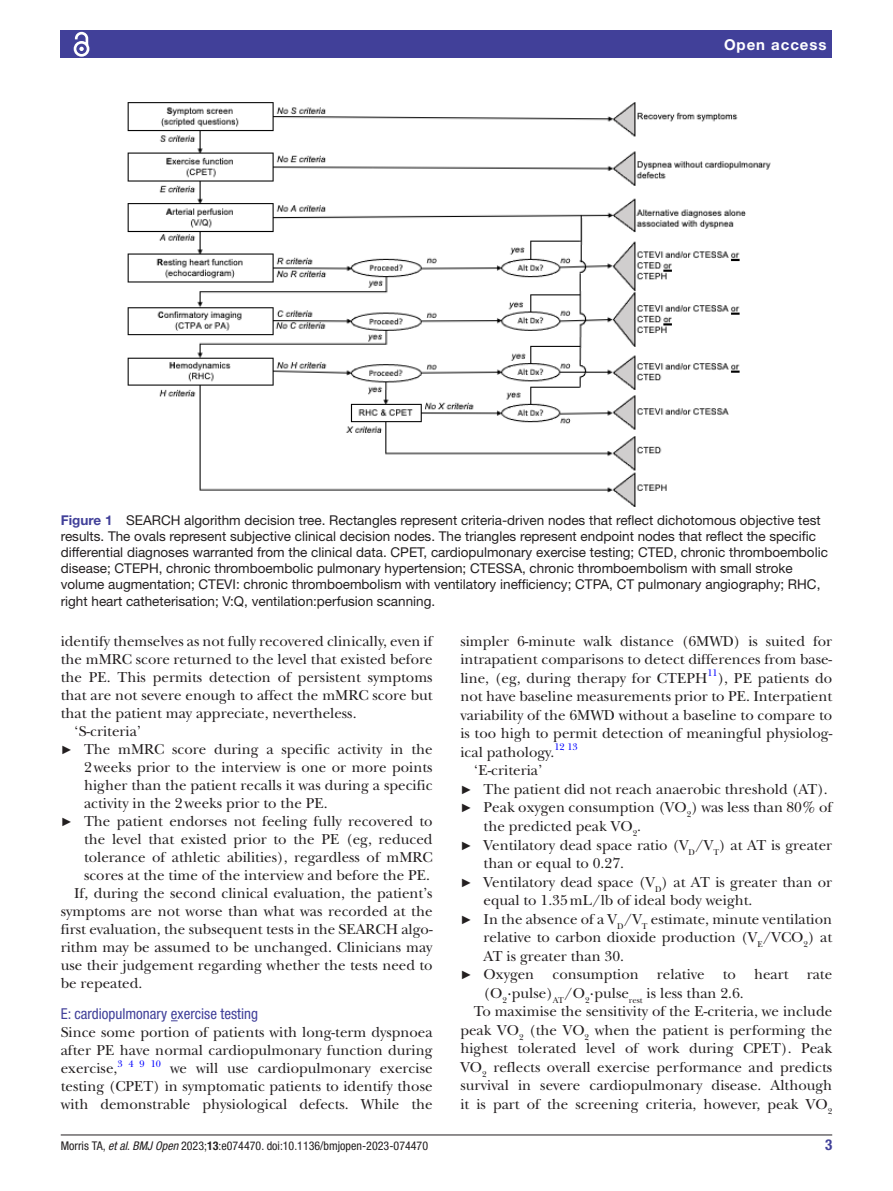
<style>
.page{position:relative;width:893px;height:1191px;background:#fff}
.page>*{position:absolute;margin:0;border:0;box-sizing:border-box;transform-origin:0 0}
.t1{font:15px/18px "New Baskerville";color:#231f20;text-align:justify}
.t2{font:condensed 15px "Helvetica Neue LT Std";color:#414099}
.t3{font:700 15px "Helvetica Neue LT Std";letter-spacing:.065em;color:#fff}
.t4{font:700 condensed 15px "Helvetica Neue LT Std";color:#414099}
.t5{font:13.5px/16.2px "Helvetica Neue LT Std";color:#231f20}
.t6{font:condensed 12px "Helvetica Neue LT Std";color:#231f20}
.t7{font:9.9px "New Baskerville";color:#00f}
.s1{font-weight:700;color:#414099}
.s2{font-family:"Arial";font-size:12px}
.s3{font-style:italic}
.s4{font-weight:700}
</style>
<div class="page">
<hr style="left:61px;top:1134px;width:771px;height:1px;background:#231f20">
<div style="left:61px;top:31px;width:771px;height:27px;background:#414099"></div>
<svg style="left:73px;top:31px;width:17px;height:26px"></svg>
<img style="left:127px;top:102px;width:644px;height:405px">
<p class="t3" style="left:724px;top:35px;width:104px">Open access</p>
<p class="t5" style="left:61px;top:511px;width:769px"><span class="s1">Figure 1</span> SEARCH algorithm decision tree. Rectangles represent criteria-driven nodes that reflect dichotomous objective test results. The ovals represent subjective clinical decision nodes. The triangles represent endpoint nodes that reflect the specific differential diagnoses warranted from the clinical data. CPET, cardiopulmonary exercise testing; CTED, chronic thromboembolic disease; CTEPH, chronic thromboembolic pulmonary hypertension; CTESSA, chronic thromboembolism with small stroke volume augmentation; CTEVI: chronic thromboembolism with ventilatory inefficiency; CTPA, CT pulmonary angiography; RHC, right heart catheterisation; V:Q, ventilation:perfusion scanning.</p>
<p class="t1" style="left:61px;top:632px;width:373px">identify themselves as not fully recovered clinically, even if</p>
<p class="t1" style="left:61px;top:650px;width:373px">the mMRC score returned to the level that existed before</p>
<p class="t1" style="left:61px;top:668px;width:373px">the PE. This permits detection of persistent symptoms</p>
<p class="t1" style="left:61px;top:686px;width:373px">that are not severe enough to affect the mMRC score but</p>
<p class="t1" style="left:61px;top:704px;width:297px">that the patient may appreciate, nevertheless.</p>
<p class="t1" style="left:74px;top:722px;width:69px">‘S-criteria’</p>
<p class="t1" style="left:61px;top:740px;width:373px"><span class="s2">►</span> The mMRC score during a specific activity in the</p>
<p class="t1" style="left:84px;top:758px;width:350px">2weeks prior to the interview is one or more points</p>
<p class="t1" style="left:84px;top:776px;width:350px">higher than the patient recalls it was during a specific</p>
<p class="t1" style="left:84px;top:794px;width:245px">activity in the 2weeks prior to the PE.</p>
<p class="t1" style="left:61px;top:812px;width:373px"><span class="s2">►</span> The patient endorses not feeling fully recovered to</p>
<p class="t1" style="left:84px;top:830px;width:350px">the level that existed prior to the PE (eg, reduced</p>
<p class="t1" style="left:84px;top:848px;width:350px">tolerance of athletic abilities), regardless of mMRC</p>
<p class="t1" style="left:84px;top:866px;width:347px">scores at the time of the interview and before the PE.</p>
<p class="t1" style="left:74px;top:884px;width:360px">If, during the second clinical evaluation, the patient’s</p>
<p class="t1" style="left:61px;top:902px;width:373px">symptoms are not worse than what was recorded at the</p>
<p class="t1" style="left:61px;top:920px;width:373px">first evaluation, the subsequent tests in the SEARCH algo-</p>
<p class="t1" style="left:61px;top:938px;width:373px">rithm may be assumed to be unchanged. Clinicians may</p>
<p class="t1" style="left:61px;top:956px;width:373px">use their judgement regarding whether the tests need to</p>
<p class="t1" style="left:61px;top:974px;width:83px">be repeated.</p>
<p class="t2" style="left:61px;top:1005px;width:199px">E: cardiopulmonary exercise testing</p>
<p class="t1" style="left:61px;top:1023px;width:373px">Since some portion of patients with long-term dyspnoea after PE have normal cardiopulmonary function during exercise,</p>
<p class="t7" style="left:117px;top:1057px;width:45px">3 4 9 10</p>
<p class="t1" style="left:61px;top:1059px;width:373px;text-indent:109px">we will use cardiopulmonary exercise testing (CPET) in symptomatic patients to identify those with demonstrable physiological defects. While the</p>
<p class="t1" style="left:460px;top:631px;width:373px;line-height:18.6px">simpler 6-minute walk distance (6MWD) is suited for intrapatient comparisons to detect differences from base&shy;line, (eg, during therapy for CTEPH</p>
<p class="t7" style="left:707px;top:667px;width:12px">11</p>
<p class="t1" style="left:460px;top:669px;width:373px;line-height:18.5px;text-indent:257px">), PE patients do not have baseline measurements prior to PE. Interpatient variability of the 6MWD without a baseline to compare to is too high to permit detection of meaningful physiolog&shy;ical pathology.</p>
<p class="t7" style="left:554px;top:741px;width:25px">12 13</p>
<p class="t1" style="left:474px;top:761px;width:70px">‘E-criteria’</p>
<p class="t1" style="left:460px;top:780px;width:369px"><span class="s2">►</span> The patient did not reach anaerobic threshold (AT).</p>
<p class="t1" style="left:460px;top:798px;width:373px"><span class="s2">►</span> Peak oxygen consumption (VO<sub>2</sub>) was less than 80% of</p>
<p class="t1" style="left:484px;top:817px;width:159px">the predicted peak VO<sub>2</sub>.</p>
<p class="t1" style="left:460px;top:835px;width:373px"><span class="s2">►</span> Ventilatory dead space ratio (V<sub>D</sub>/V<sub>T</sub>) at AT is greater</p>
<p class="t1" style="left:484px;top:854px;width:142px">than or equal to 0.27.</p>
<p class="t1" style="left:460px;top:873px;width:373px"><span class="s2">►</span> Ventilatory dead space (V<sub>D</sub>) at AT is greater than or</p>
<p class="t1" style="left:484px;top:891px;width:270px">equal to 1.35mL/lb of ideal body weight.</p>
<p class="t1" style="left:460px;top:910px;width:373px"><span class="s2">►</span> In the absence of a V<sub>D</sub>/V<sub>T</sub> estimate, minute ventilation</p>
<p class="t1" style="left:484px;top:928px;width:350px">relative to carbon dioxide production (V<sub>E</sub>/VCO<sub>2</sub>) at</p>
<p class="t1" style="left:484px;top:947px;width:142px">AT is greater than 30.</p>
<p class="t1" style="left:460px;top:965px;width:373px"><span class="s2">►</span> Oxygen consumption relative to heart rate</p>
<p class="t1" style="left:484px;top:984px;width:262px">(O<sub>2</sub>·pulse)<sub>AT</sub>/O<sub>2</sub>·pulse<sub>rest</sub> is less than 2.6.</p>
<p class="t1" style="left:474px;top:1002px;width:360px">To maximise the sensitivity of the E-criteria, we include</p>
<p class="t1" style="left:460px;top:1021px;width:373px">peak VO<sub>2</sub> (the VO<sub>2</sub> when the patient is performing the</p>
<p class="t1" style="left:460px;top:1039px;width:373px">highest tolerated level of work during CPET). Peak</p>
<p class="t1" style="left:460px;top:1058px;width:373px">VO<sub>2</sub> reflects overall exercise performance and predicts</p>
<p class="t1" style="left:460px;top:1076px;width:373px">survival in severe cardiopulmonary disease. Although</p>
<p class="t1" style="left:460px;top:1095px;width:373px">it is part of the screening criteria, however, peak VO<sub>2</sub></p>
<p class="t6" style="left:61px;top:1138px;width:369px">Morris TA, <span class="s3">et al</span>. <span class="s3">BMJ Open</span> 2023;<span class="s4">13</span>:e074470. doi:10.1136/bmjopen-2023-074470</p>
<p class="t4" style="left:825px;top:1135px;width:9px">3</p>
</div>
